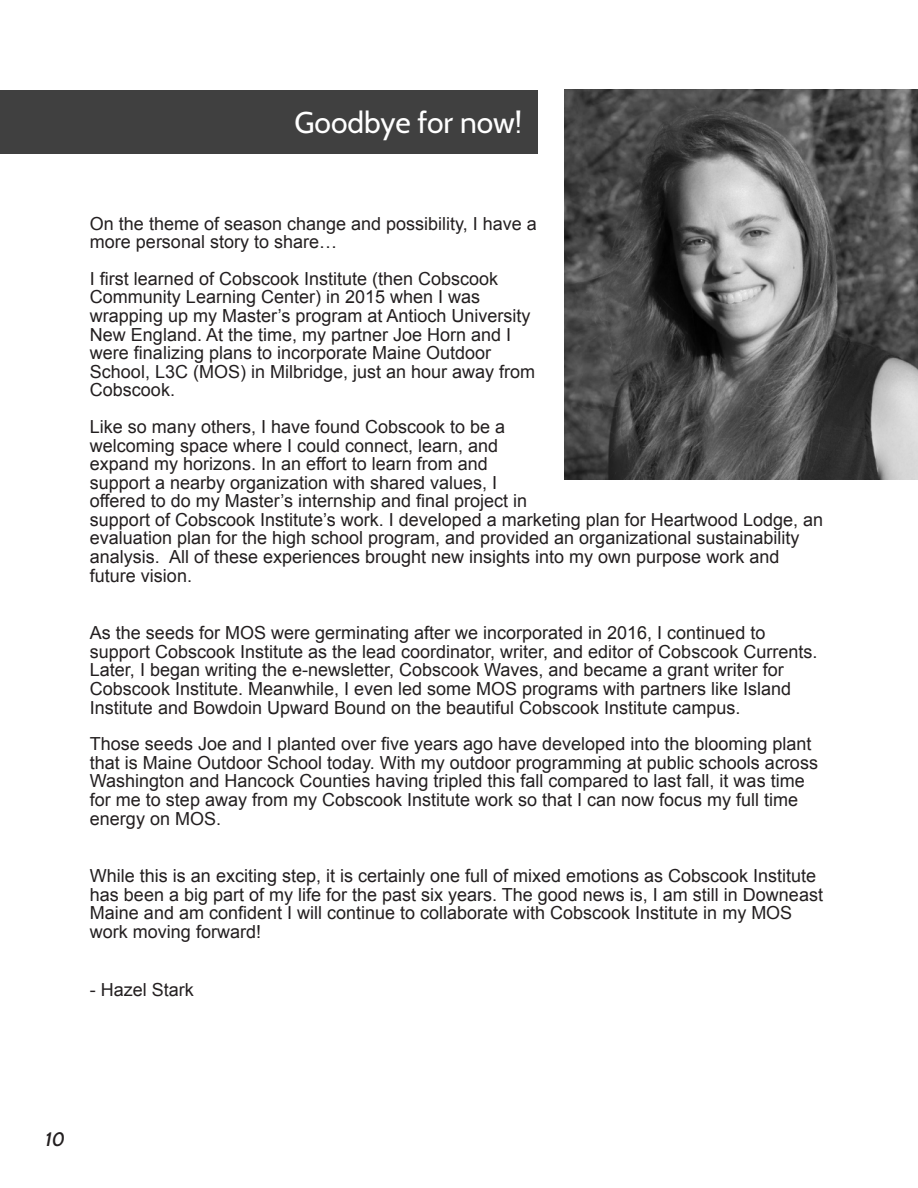
<style>
.page{position:relative;width:918px;height:1188px;background:#fff}
.page>*{position:absolute;margin:0;border:0;box-sizing:border-box;transform-origin:0 0}
.t1{font:30px "Cabin";color:#fff}
.t2{font:italic 500 19.5px "Cabin";color:#231f20}
.t3{font:18px/18.6px "Arial";color:#231f20}
</style>
<div class="page">
<div style="left:0;top:90px;width:538px;height:64px;background:#404040"></div>
<img style="left:565px;top:90px;width:353px;height:389px">
<img style="left:917px;top:120px;width:1px;height:269px">
<hr style="left:917px;top:389px;width:1px;height:66px;background:#ccc">
<hr style="left:917px;top:1122px;width:1px;height:40px;background:#ccc">
<hr style="left:917px;top:26px;width:1px;height:64px;background:#404040">
<h1 class="t1" style="left:295px;top:104px;width:229px">Goodbye for now!</h1>
<p class="t3" style="left:90px;top:216px;width:448px">On the theme of season change and possibility, I have a more personal story to share…</p>
<p class="t3" style="left:90px;top:271px;width:447px">I first learned of Cobscook Institute (then Cobscook Community Learning Center) in 2015 when I was wrapping up my Master’s program at Antioch University New England. At the time, my partner Joe Horn and I were finalizing plans to incorporate Maine Outdoor School, L3C (MOS) in Milbridge, just an hour away from Cobscook.</p>
<p class="t3" style="left:90px;top:419px;width:735px">Like so many others, I have found Cobscook to be a<br>welcoming space where I could connect, learn, and<br>expand my horizons. In an effort to learn from and<br>support a nearby organization with shared values, I<br>offered to do my Master’s internship and final project in<br>support of Cobscook Institute’s work. I developed a marketing plan for Heartwood Lodge, an evaluation plan for the high school program, and provided an organizational sustainability analysis. All of these experiences brought new insights into my own purpose work and future vision.</p>
<p class="t3" style="left:90px;top:625px;width:729px">As the seeds for MOS were germinating after we incorporated in 2016, I continued to support Cobscook Institute as the lead coordinator, writer, and editor of Cobscook Currents.<br>Later, I began writing the e-newsletter, Cobscook Waves, and became a grant writer for Cobscook Institute. Meanwhile, I even led some MOS programs with partners like Island Institute and Bowdoin Upward Bound on the beautiful Cobscook Institute campus.</p>
<p class="t3" style="left:90px;top:736px;width:730px">Those seeds Joe and I planted over five years ago have developed into the blooming plant that is Maine Outdoor School today. With my outdoor programming at public schools across Washington and Hancock Counties having tripled this fall compared to last fall, it was time for me to step away from my Cobscook Institute work so that I can now focus my full time energy on MOS.</p>
<p class="t3" style="left:90px;top:868px;width:735px">While this is an exciting step, it is certainly one full of mixed emotions as Cobscook Institute has been a big part of my life for the past six years. The good news is, I am still in Downeast Maine and am confident I will continue to collaborate with Cobscook Institute in my MOS work moving forward!</p>
<p class="t3" style="left:90px;top:982px;width:106px">- Hazel Stark</p>
<p class="t2" style="left:45px;top:1127px;width:22px">10</p>
</div>
